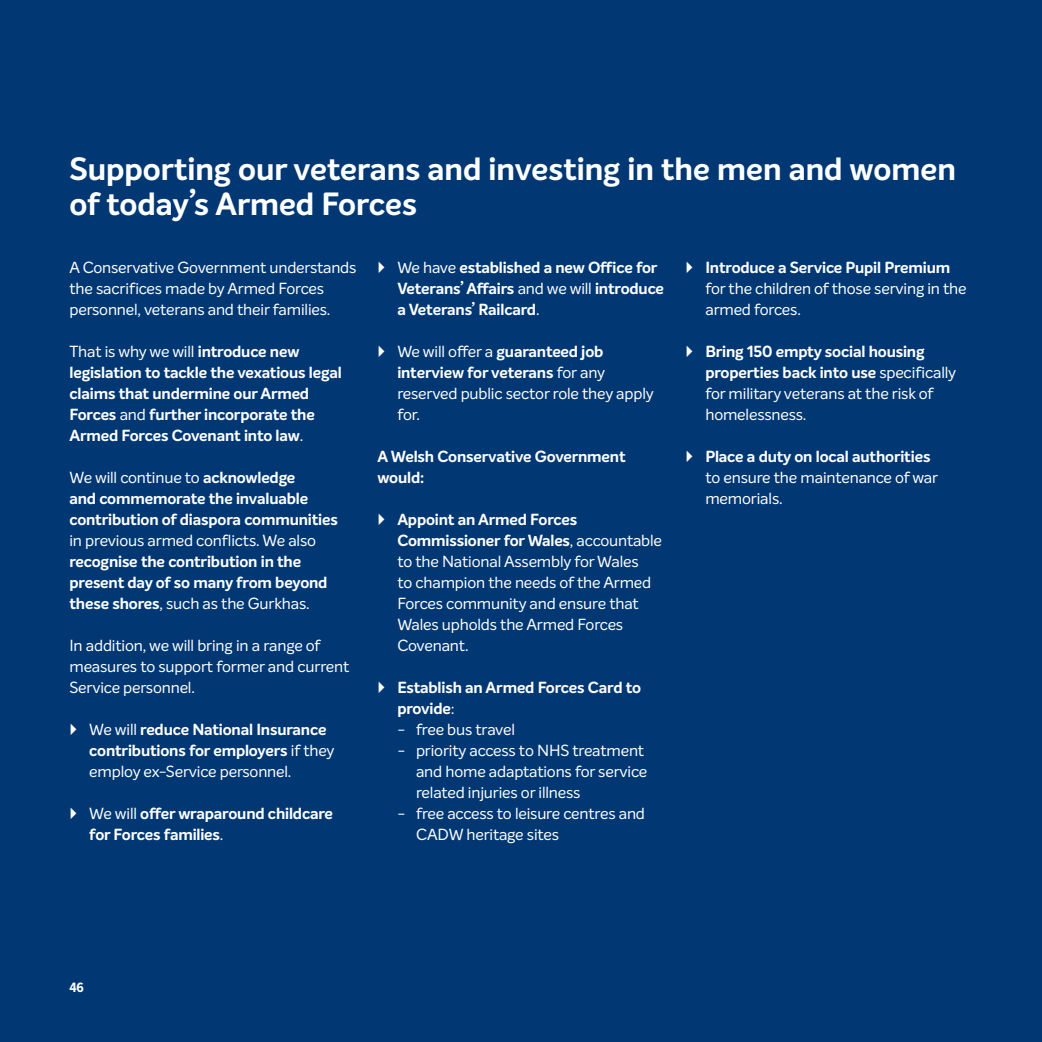
<style>
.page{position:relative;width:1042px;height:1042px;background:#013874}
.page>*{position:absolute;margin:0;border:0;box-sizing:border-box;transform-origin:0 0}
.t1{font:700 31.5px/35px "Intelo";color:#fff}
.t2{font:15.75px/21px "Intelo";letter-spacing:-.01em;color:#fff}
.t3{font:700 15.75px/21px "Intelo";letter-spacing:-.01em;color:#fff}
.t4{font:700 14px "Proxima Nova Cond";color:#fff}
.s1{font-weight:400}
.s2{font-weight:700}
</style>
<div class="page">
<h1 class="t1" style="left:69px;top:152px;width:888px">Supporting our veterans and investing in the men and women of today’s Armed Forces</h1>
<p class="t2" style="left:69px;top:257px;width:288px">A Conservative Government understands the sacrifices made by Armed Forces personnel, veterans and their families.</p>
<p class="t3" style="left:69px;top:341px;width:274px"><span class="s1">That is why we will</span> introduce new legislation to tackle the vexatious legal claims that undermine our Armed Forces <span class="s1">and</span> further incorporate the Armed Forces Covenant into law<span class="s1">.</span></p>
<p class="t3" style="left:69px;top:467px;width:270px"><span class="s1">We will continue to</span> acknowledge<br>and commemorate the invaluable contribution of diaspora communities</p>
<p class="t2" style="left:69px;top:530px;width:248px">in previous armed conflicts. We also</p>
<p class="t3" style="left:69px;top:551px;width:260px">recognise the contribution in the present day of so many from beyond these shores<span class="s1">, such as the Gurkhas.</span></p>
<p class="t2" style="left:69px;top:635px;width:281px">In addition, we will bring in a range of measures to support former and current<br>Service personnel.</p>
<p class="t3" style="left:89px;top:719px;width:247px"><span class="s1">We will</span> reduce National Insurance contributions for employers <span class="s1">if they employ ex-Service personnel.</span></p>
<p class="t3" style="left:89px;top:803px;width:245px"><span class="s1">We will</span> offer wraparound childcare for Forces families<span class="s1">.</span></p>
<p class="t3" style="left:397px;top:257px;width:268px"><span class="s1">We have</span> established a new Office for<br>Veterans’ Affairs <span class="s1">and we will</span> introduce a Veterans’ Railcard<span class="s1">.</span></p>
<p class="t2" style="left:397px;top:341px;width:258px">We will offer a <span class="s2">guaranteed job interview for veterans</span> for any reserved public sector role they apply for.</p>
<p class="t3" style="left:377px;top:446px;width:250px">A Welsh Conservative Government would:</p>
<p class="t2" style="left:397px;top:509px;width:266px"><span class="s2">Appoint an Armed Forces<br>Commissioner for Wales</span>, accountable to the National Assembly for Wales<br>to champion the needs of the Armed<br>Forces community and ensure that<br>Wales upholds the Armed Forces<br>Covenant.</p>
<p class="t3" style="left:397px;top:677px;width:245px">Establish an Armed Forces Card to provide<span class="s1">:</span></p>
<p class="t2" style="left:397px;top:719px;width:119px">- free bus travel</p>
<p class="t2" style="left:416px;top:740px;width:233px;text-indent:-19px">- priority access to NHS treatment and home adaptations for service related injuries or illness</p>
<p class="t2" style="left:416px;top:803px;width:230px;text-indent:-19px">- free access to leisure centres and<br>CADW heritage sites</p>
<p class="t3" style="left:705px;top:257px;width:246px">Introduce a Service Pupil Premium</p>
<p class="t2" style="left:705px;top:278px;width:263px">for the children of those serving in the armed forces.</p>
<p class="t2" style="left:705px;top:341px;width:252px"><span class="s2">Bring 150 empty social housing properties back into use</span> specifically for military veterans at the risk of homelessness.</p>
<p class="t3" style="left:705px;top:446px;width:227px">Place a duty on local authorities</p>
<p class="t2" style="left:705px;top:467px;width:234px">to ensure the maintenance of war memorials.</p>
<p class="t4" style="left:69px;top:977px;width:16px">46</p>
</div>
